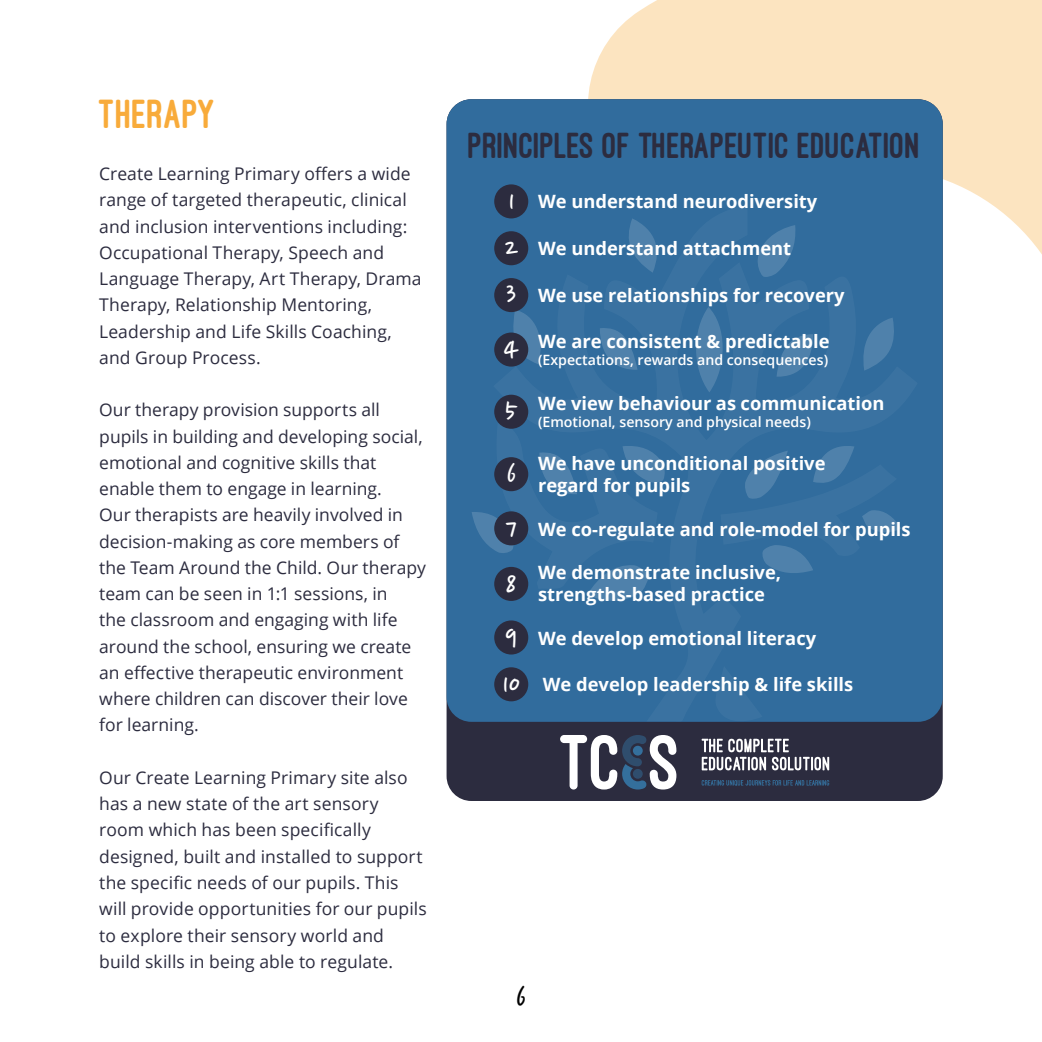
<style>
.page{position:relative;width:1042px;height:1042px;background:#fff}
.page>*{position:absolute;margin:0;border:0;box-sizing:border-box;transform-origin:0 0}
.t1{font:800 42px "Ostrich Sans";color:#f8ab3a}
.t2{font:800 37.45px "Ostrich Sans";color:#2c2c3f}
.t3{font:35px "Nanum Pen";color:#000}
.t4{font:33.25px "Nanum Pen";color:#fff}
.t5{font:700 18.38px/22.1px "Open Sans";color:#fff}
.t6{font:17.5px/26.2px "Open Sans";letter-spacing:.005em;color:#2c2c3f}
.t7{font:600 14.17px "Open Sans";color:#fff}
.s1{font-family:"Nanum Pen";font-weight:400;font-size:33.25px}
</style>
<div class="page">
<svg style="left:588px;top:0;width:454px;height:254px;background:#fce6c6"></svg>
<div style="left:446px;top:99px;width:497px;height:702px;background:#2c2c3f;border-radius:25px"></div>
<div style="left:446px;top:99px;width:497px;height:623px;background:#316c9d;border-radius:25px"></div>
<svg style="left:493px;top:205px;width:424px;height:517px"></svg>
<svg style="left:695px;top:307px;width:28px;height:85px"></svg>
<svg style="left:513px;top:310px;width:28px;height:54px"></svg>
<svg style="left:863px;top:318px;width:31px;height:53px"></svg>
<svg style="left:472px;top:416px;width:193px;height:185px"></svg>
<svg style="left:600px;top:328px;width:37px;height:42px"></svg>
<svg style="left:776px;top:334px;width:37px;height:43px"></svg>
<svg style="left:628px;top:218px;width:29px;height:55px"></svg>
<svg style="left:715px;top:666px;width:47px;height:56px"></svg>
<svg style="left:720px;top:445px;width:181px;height:128px"></svg>
<div style="left:494px;top:184px;width:34px;height:34px;background:#2c2c3f;border-radius:50%"></div>
<div style="left:494px;top:231px;width:34px;height:34px;background:#2c2c3f;border-radius:50%"></div>
<div style="left:494px;top:278px;width:34px;height:34px;background:#2c2c3f;border-radius:50%"></div>
<div style="left:494px;top:332px;width:34px;height:35px;background:#2c2c3f;border-radius:50%"></div>
<div style="left:494px;top:395px;width:34px;height:34px;background:#2c2c3f;border-radius:50%"></div>
<div style="left:494px;top:457px;width:34px;height:34px;background:#2c2c3f;border-radius:50%"></div>
<div style="left:494px;top:511px;width:34px;height:34px;background:#2c2c3f;border-radius:50%"></div>
<div style="left:494px;top:567px;width:34px;height:34px;background:#2c2c3f;border-radius:50%"></div>
<div style="left:494px;top:620px;width:34px;height:34px;background:#2c2c3f;border-radius:50%"></div>
<div style="left:494px;top:667px;width:34px;height:34px;background:#2c2c3f;border-radius:50%"></div>
<svg style="left:560px;top:735px;width:116px;height:54px"></svg>
<svg style="left:701px;top:780px;width:128px;height:6px"></svg>
<svg style="left:701px;top:739px;width:128px;height:31px"></svg>
<h1 class="t1" style="left:99px;top:91px;width:118px">THERAPY</h1>
<p class="t6" style="left:99px;top:160px;width:324px">Create Learning Primary offers a wide range of targeted therapeutic, clinical and inclusion interventions including:<br>Occupational Therapy, Speech and Language Therapy, Art Therapy, Drama Therapy, Relationship Mentoring, Leadership and Life Skills Coaching, and Group Process.</p>
<p class="t6" style="left:99px;top:396px;width:328px">Our therapy provision supports all pupils in building and developing social, emotional and cognitive skills that enable them to engage in learning.<br>Our therapists are heavily involved in decision-making as core members of the Team Around the Child. Our therapy team can be seen in 1:1 sessions, in<br>the classroom and engaging with life around the school, ensuring we create an effective therapeutic environment where children can discover their love for learning.</p>
<p class="t6" style="left:99px;top:764px;width:329px">Our Create Learning Primary site also has a new state of the art sensory room which has been specifically designed, built and installed to support the specific needs of our pupils. This will provide opportunities for our pupils to explore their sensory world and build skills in being able to regulate.</p>
<h2 class="t2" style="left:468px;top:125px;width:454px">PRINCIPLES OF THERAPEUTIC EDUCATION</h2>
<p class="t5" style="left:508px;top:190px;width:311px"><span class="s1">1</span> We understand neurodiversity</p>
<p class="t5" style="left:505px;top:237px;width:288px"><span class="s1">2</span> We understand attachment</p>
<p class="t5" style="left:506px;top:284px;width:340px"><span class="s1">3</span> We use relationships for recovery</p>
<p class="t5" style="left:538px;top:330px;width:293px">We are consistent &amp; predictable</p>
<h3 class="t4" style="left:503px;top:334px;width:17px">4</h3>
<p class="t7" style="left:538px;top:350px;width:292px">(Expectations, rewards and consequences)</p>
<p class="t5" style="left:538px;top:392px;width:348px">We view behaviour as communication</p>
<h3 class="t4" style="left:505px;top:396px;width:14px">5</h3>
<p class="t7" style="left:538px;top:412px;width:274px">(Emotional, sensory and physical needs)</p>
<p class="t5" style="left:538px;top:452px;width:289px">We have unconditional positive regard for pupils</p>
<h3 class="t4" style="left:506px;top:459px;width:11px">6</h3>
<p class="t5" style="left:505px;top:517px;width:406px"><span class="s1">7</span> We co-regulate and role-model for pupils</p>
<p class="t5" style="left:538px;top:561px;width:245px">We demonstrate inclusive, strengths-based practice</p>
<h3 class="t4" style="left:506px;top:569px;width:12px">8</h3>
<p class="t5" style="left:505px;top:626px;width:312px"><span class="s1">9</span> We develop emotional literacy</p>
<p class="t5" style="left:502px;top:673px;width:353px"><span class="s1">10</span> We develop leadership &amp; life skills</p>
<h3 class="t3" style="left:516px;top:981px;width:12px">6</h3>
</div>
